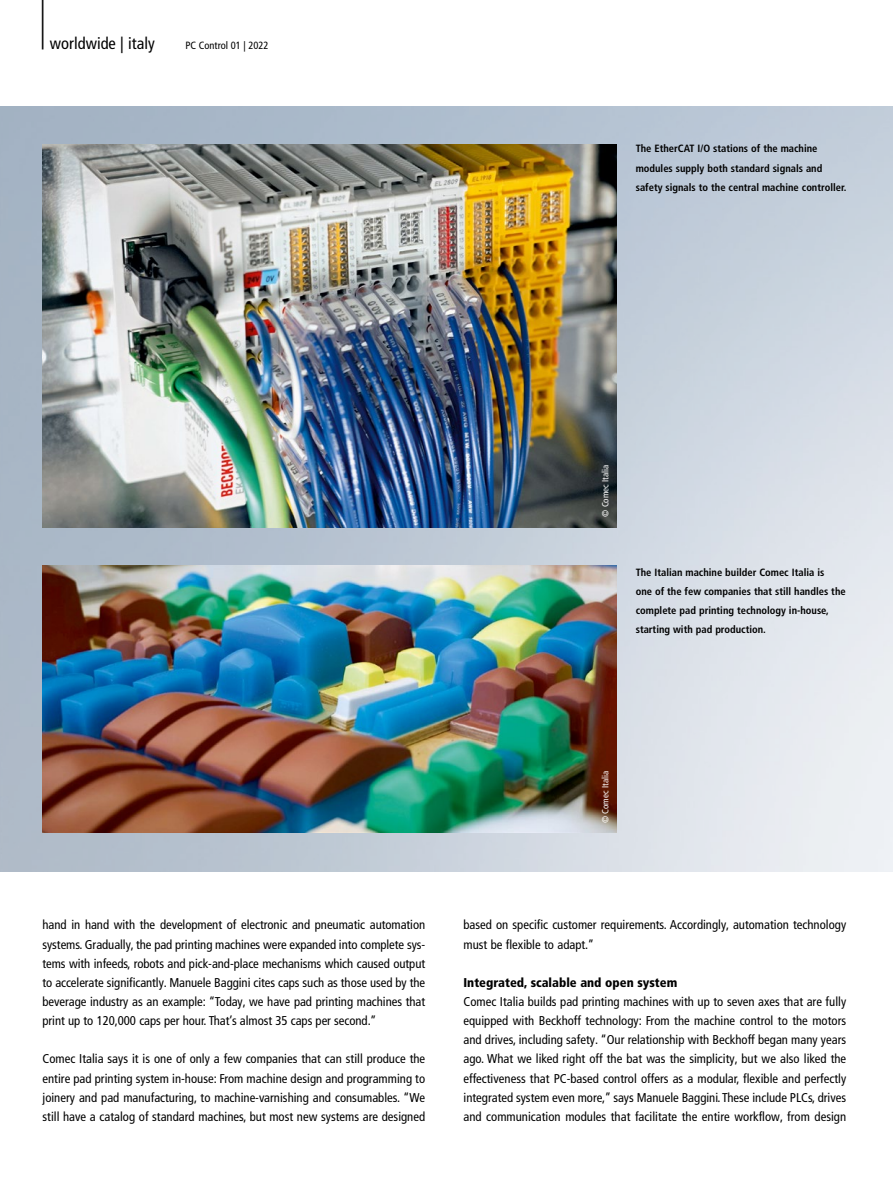
<style>
.page{position:relative;width:893px;height:1191px;background:#fff}
.page>*{position:absolute;margin:0;border:0;box-sizing:border-box;transform-origin:0 0}
.t1{font:300 condensed 61.8px "Frutiger LT Pro";color:#000;scale:.49 1}
.t2{font:condensed 16.5px "Frutiger LT Pro";color:#000}
.t3{font:condensed 12.75px/19.2px "Frutiger LT Pro";color:#000;text-align:justify}
.t4{font:900 condensed 12.75px "Frutiger LT Pro";color:#000}
.t5{font:700 condensed 10.5px/19px "Frutiger LT Pro";color:#000}
.t6{font:condensed 10.5px "Frutiger LT Pro";color:#000}
.t7{font:condensed 9px "Frutiger LT Pro";color:#fff}
</style>
<div class="page">
<img style="left:0;top:106px;width:893px;height:766px">
<img style="left:43px;top:566px;width:574px;height:266px">
<img style="left:43px;top:145px;width:574px;height:382px">
<h1 class="t1" style="left:39px;top:-23px;width:15px">|</h1>
<p class="t2" style="left:50px;top:34px;width:106px">worldwide | italy</p>
<p class="t6" style="left:185px;top:39px;width:85px">PC Control 01 | 2022</p>
<p class="t5" style="left:636px;top:139px;width:212px">The EtherCAT I/O stations of the machine modules supply both standard signals and safety signals to the central machine controller.</p>
<p class="t7" style="left:600px;top:517px;width:54px;rotate:-90deg">© Comec Italia</p>
<p class="t5" style="left:636px;top:562px;width:211px">The Italian machine builder Comec Italia is<br>one of the few companies that still handles the complete pad printing technology in-house, starting with pad production.</p>
<p class="t3" style="left:43px;top:915px;width:384px">hand in hand with the development of electronic and pneumatic automation systems. Gradually, the pad printing machines were expanded into complete sys&shy;tems with infeeds, robots and pick-and-place mechanisms which caused output to accelerate significantly. Manuele Baggini cites caps such as those used by the beverage industry as an example: “Today, we have pad printing machines that print up to 120,000 caps per hour. That’s almost 35 caps per second.”</p>
<p class="t3" style="left:43px;top:1049px;width:384px">Comec Italia says it is one of only a few companies that can still produce the entire pad printing system in-house: From machine design and programming to joinery and pad manufacturing, to machine-varnishing and consumables. “We still have a catalog of standard machines, but most new systems are designed</p>
<p class="t7" style="left:600px;top:823px;width:54px;rotate:-90deg">© Comec Italia</p>
<p class="t3" style="left:463px;top:915px;width:384px">based on specific customer requirements. Accordingly, automation technology must be flexible to adapt.”</p>
<p class="t4" style="left:463px;top:974px;width:215px">Integrated, scalable and open system</p>
<p class="t3" style="left:463px;top:992px;width:384px">Comec Italia builds pad printing machines with up to seven axes that are fully equipped with Beckhoff technology: From the machine control to the motors and drives, including safety. “Our relationship with Beckhoff began many years ago. What we liked right off the bat was the simplicity, but we also liked the effectiveness that PC-based control offers as a modular, flexible and perfectly integrated system even more,” says Manuele Baggini. These include PLCs, drives and communication modules that facilitate the entire workflow, from design</p>
</div>
